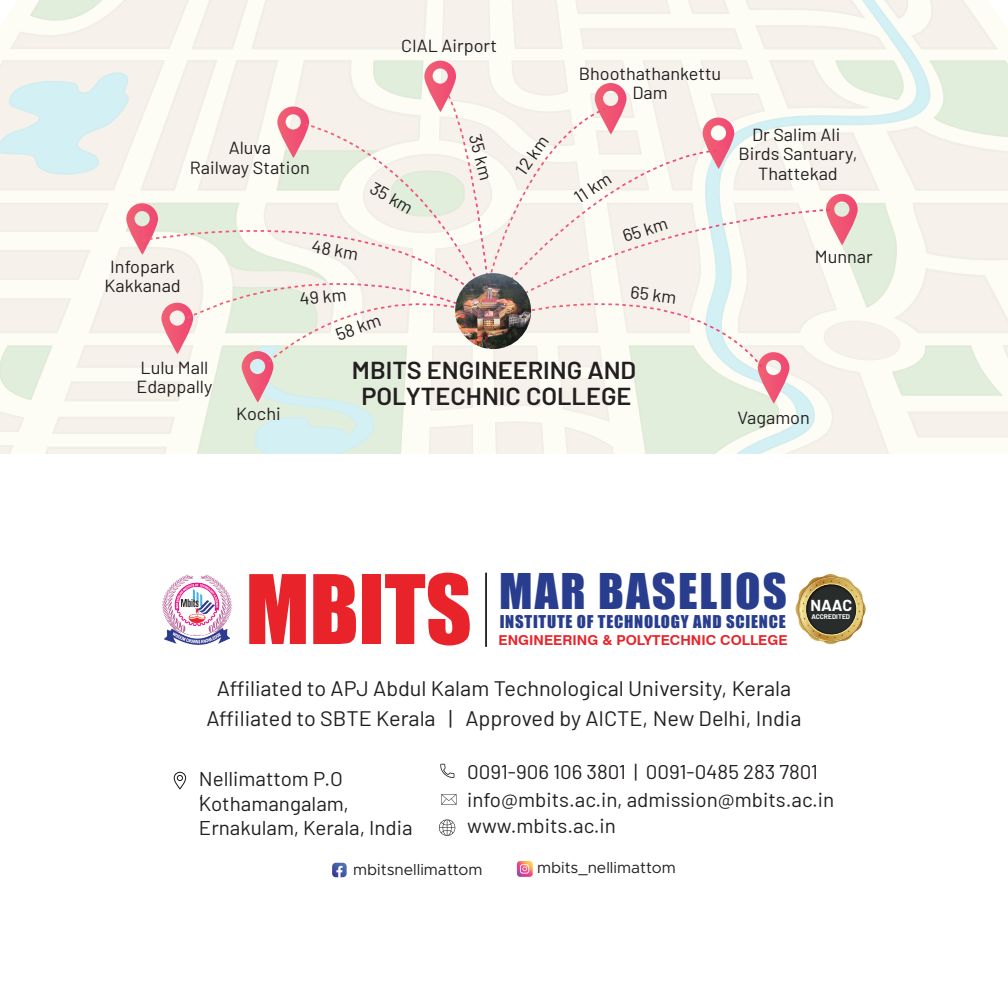
<style>
.page{position:relative;width:1008px;height:1008px;background:#fff}
.page>*{position:absolute;margin:0;border:0;box-sizing:border-box;transform-origin:0 0}
.t1{font:45.15px "Impact";letter-spacing:.045em;color:#283d8e}
.t2{font:600 24.5px/26.2px "Barlow";color:#231f20;text-align:center}
.t3{font:21px/29.8px "Barlow";color:#231f20;text-align:center}
.t4{font:19.95px/27.1px "Barlow";color:#231f20}
.t5{font:17.5px/19.2px "Barlow";color:#231f20;text-align:center}
.t6{font:16.28px "Impact";letter-spacing:.045em;color:#283d8e}
.t7{font:15.75px "Metropolis";color:#231f20}
.t8{font:700 15.58px "Barlow";color:#fff}
.t9{font:700 13.65px "Swiss 721 BT";color:#e9232a}
.t10{font:700 6.48px "Barlow";color:#fff}
.s1{font-size:88.55px;color:#e9232a}
</style>
<div class="page">
<svg style="left:511px;top:0;width:52px;height:50px;background:#f6f2eb"></svg>
<div style="left:441px;top:0;width:50px;height:50px;background:#f6f2eb"></div>
<svg style="left:9px;top:0;width:419px;height:50px"></svg>
<svg style="left:575px;top:0;width:423px;height:51px"></svg>
<svg style="left:439px;top:819px;width:16px;height:17px"></svg>
<svg style="left:173px;top:772px;width:13px;height:18px"></svg>
<svg style="left:440px;top:764px;width:14px;height:14px"></svg>
<svg style="left:441px;top:794px;width:15px;height:11px"></svg>
<svg style="left:517px;top:861px;width:16px;height:16px"></svg>
<svg style="left:332px;top:863px;width:15px;height:14px"></svg>
<svg style="left:0;top:58px;width:1008px;height:395px"></svg>
<img style="left:455px;top:273px;width:76px;height:76px;border-radius:38px">
<hr style="left:485px;top:573px;width:2px;height:74px;background:#1f1c1e">
<img style="left:162px;top:574px;width:70px;height:71px">
<svg style="left:795px;top:574px;width:71px;height:71px"></svg>
<p class="t5" style="left:401px;top:35px;width:97px">CIAL Airport</p>
<p class="t5" style="left:104px;top:256px;width:78px">Infopark<br>Kakkanad</p>
<p class="t5" style="left:190px;top:137px;width:122px">Aluva<br>Railway Station</p>
<p class="t5" style="left:377px;top:177px;width:48px;rotate:30deg">35 km</p>
<p class="t5" style="left:314px;top:236px;width:49px;rotate:9deg">48 km</p>
<p class="t5" style="left:299px;top:288px;width:49px;rotate:-5deg">49 km</p>
<p class="t5" style="left:333px;top:324px;width:48px;rotate:-19deg">58 km</p>
<p class="t5" style="left:485px;top:132px;width:48px;rotate:75deg">35 km</p>
<p class="t5" style="left:510px;top:167px;width:45px;rotate:-55deg">12 km</p>
<p class="t5" style="left:579px;top:63px;width:144px">Bhoothathankettu<br>Dam</p>
<p class="t5" style="left:570px;top:190px;width:42px;rotate:-33deg">11 km</p>
<p class="t5" style="left:620px;top:226px;width:48px;rotate:-18deg">65 km</p>
<p class="t5" style="left:632px;top:281px;width:48px;rotate:7deg">65 km</p>
<p class="t5" style="left:137px;top:357px;width:77px;text-align:left">Lulu Mall<br>Edappally</p>
<p class="t5" style="left:236px;top:403px;width:46px">Kochi</p>
<h2 class="t2" style="left:352px;top:355px;width:286px">MBITS ENGINEERING AND<br>POLYTECHNIC COLLEGE</h2>
<p class="t5" style="left:738px;top:124px;width:121px">Dr Salim Ali<br>Birds Santuary,<br>Thattekad</p>
<p class="t5" style="left:815px;top:246px;width:59px">Munnar</p>
<p class="t5" style="left:737px;top:407px;width:74px">Vagamon</p>
<h1 class="t1" style="left:246px;top:556px;width:543px"><span class="s1">MBITS</span> MAR BASELIOS</h1>
<p class="t6" style="left:500px;top:609px;width:287px">INSTITUTE OF TECHNOLOGY AND SCIENCE</p>
<p class="t9" style="left:499px;top:632px;width:291px">ENGINEERING &amp; POLYTECHNIC COLLEGE</p>
<p class="t8" style="left:810px;top:594px;width:43px">NAAC</p>
<p class="t10" style="left:811px;top:612px;width:40px">ACCREDITED</p>
<p class="t3" style="left:206px;top:672px;width:597px">Affiliated to APJ Abdul Kalam Technological University, Kerala<br>Affiliated to SBTE Kerala | Approved by AICTE, New Delhi, India</p>
<p class="t4" style="left:467px;top:757px;width:369px">0091-906 106 3801 | 0091-0485 283 7801 info@mbits.ac.in, admission@mbits.ac.in www.mbits.ac.in</p>
<p class="t7" style="left:353px;top:860px;width:131px">mbitsnellimattom</p>
<p class="t7" style="left:537px;top:858px;width:140px">mbits_nellimattom</p>
<p class="t4" style="left:199px;top:763px;width:146px">Nellimattom P.O</p>
<p class="t4" style="left:199px;top:776px;width:7px">,</p>
<p class="t4" style="left:199px;top:789px;width:215px;line-height:24.8px">Kothamangalam,<br>Ernakulam, Kerala, India</p>
</div>
